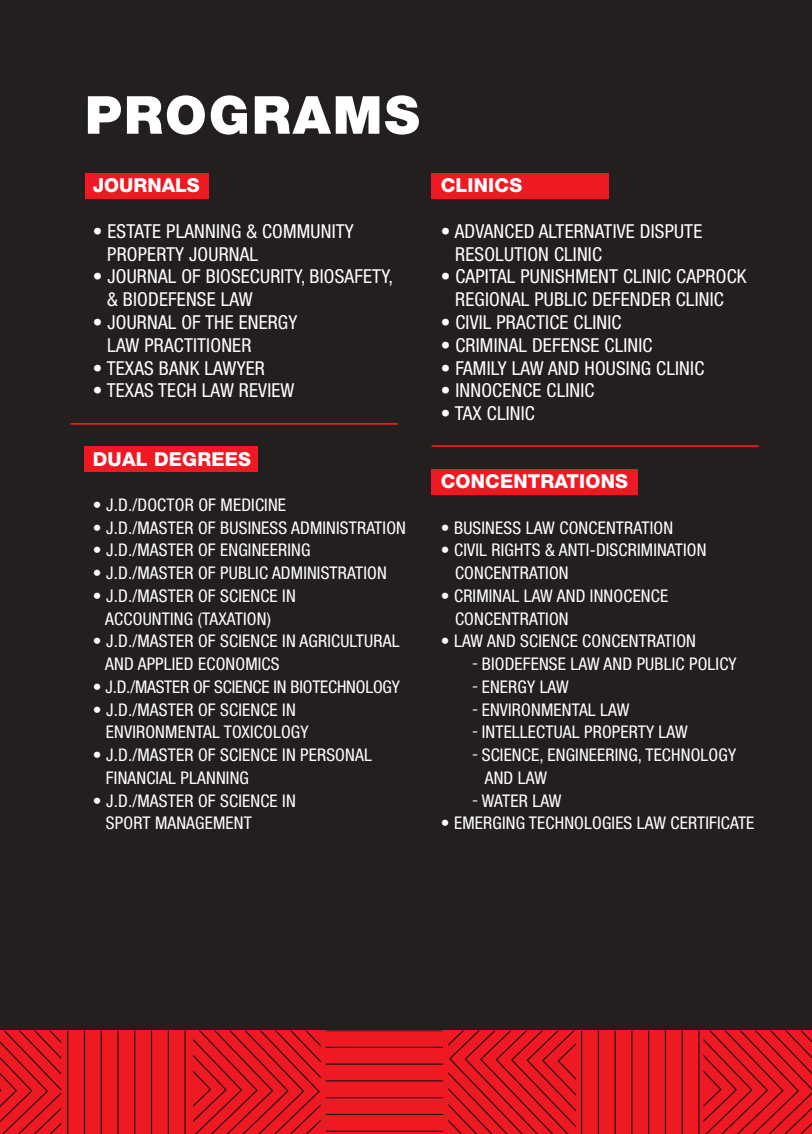
<style>
.page{position:relative;width:812px;height:1134px;background:#fff}
.page>*{position:absolute;margin:0;border:0;box-sizing:border-box;transform-origin:0 0}
.t1{font:900 52.5px "Helvetica Neue LT Std";letter-spacing:.04em;color:#fff}
.t2{font:condensed 19.25px/22.8px "Helvetica Neue LT Std";letter-spacing:.01em;color:#fff}
.t3{font:800 19.25px "Helvetica Neue LT Std";letter-spacing:.01em;color:#fff}
.t4{font:condensed 17.5px/22.8px "Helvetica Neue LT Std";letter-spacing:.01em;color:#fff}
.t5{font:condensed 17.5px "Helvetica Neue LT Std";letter-spacing:-.01em;color:#fff}
.s1{font-family:"Myriad Pro";font-stretch:normal}
</style>
<div class="page">
<div style="left:9px;top:0;width:803px;height:1134px;background:#241f1f"></div>
<div style="left:85px;top:173px;width:124px;height:26px;background:#ef1923"></div>
<div style="left:432px;top:173px;width:177px;height:26px;background:#ef1923"></div>
<div style="left:432px;top:469px;width:206px;height:26px;background:#ef1923"></div>
<div style="left:85px;top:446px;width:173px;height:26px;background:#ef1923"></div>
<svg style="left:61px;top:1031px;width:751px;height:103px;background:#dc1821"></svg>
<hr style="left:70px;top:423px;width:328px;height:2px;background:#ef1923">
<hr style="left:432px;top:445px;width:327px;height:2px;background:#ef1923">
<div style="left:0;top:0;width:61px;height:1134px;background:#241f1f"></div>
<svg style="left:0;top:1031px;width:61px;height:103px;background:#d81821"></svg>
<h1 class="t1" style="left:85px;top:84px;width:336px">PROGRAMS</h1>
<p class="t3" style="left:93px;top:174px;width:108px">JOURNALS</p>
<p class="t2" style="left:107px;top:220px;width:248px;text-indent:-14px">• ESTATE PLANNING &amp; COMMUNITY<br>PROPERTY JOURNAL</p>
<p class="t2" style="left:107px;top:265px;width:287px;text-indent:-14px">• JOURNAL OF BIOSECURITY, BIOSAFETY, &amp; BIODEFENSE LAW</p>
<p class="t2" style="left:107px;top:311px;width:192px;text-indent:-14px">• JOURNAL OF THE ENERGY<br>LAW PRACTITIONER</p>
<p class="t2" style="left:93px;top:356px;width:173px">• TEXAS BANK LAWYER</p>
<p class="t2" style="left:93px;top:379px;width:203px">• TEXAS TECH LAW REVIEW</p>
<p class="t3" style="left:93px;top:447px;width:160px">DUAL DEGREES</p>
<p class="t4" style="left:93px;top:493px;width:195px">• J.D./DOCTOR OF MEDICINE</p>
<p class="t4" style="left:93px;top:516px;width:315px">• J.D./MASTER OF BUSINESS ADMINISTRATION</p>
<p class="t4" style="left:93px;top:539px;width:219px">• J.D./MASTER OF ENGINEERING</p>
<p class="t4" style="left:93px;top:562px;width:295px">• J.D./MASTER OF PUBLIC ADMINISTRATION</p>
<p class="t4" style="left:105px;top:584px;width:192px;text-indent:-12px">• J.D./MASTER OF SCIENCE IN<br>ACCOUNTING (TAXATION)</p>
<p class="t4" style="left:105px;top:630px;width:296px;text-indent:-12px">• J.D./MASTER OF SCIENCE IN AGRICULTURAL<br>AND APPLIED ECONOMICS</p>
<p class="t5" style="left:93px;top:677px;width:309px">• J.D./MASTER OF SCIENCE IN BIOTECHNOLOGY</p>
<p class="t4" style="left:106px;top:698px;width:204px;text-indent:-13px">• J.D./MASTER OF SCIENCE IN<br>ENVIRONMENTAL TOXICOLOGY</p>
<p class="t4" style="left:106px;top:744px;width:267px;text-indent:-13px">• J.D./MASTER OF SCIENCE IN PERSONAL<br>FINANCIAL PLANNING</p>
<p class="t4" style="left:106px;top:789px;width:191px;text-indent:-13px">• J.D./MASTER OF SCIENCE IN<br>SPORT MANAGEMENT</p>
<p class="t3" style="left:441px;top:174px;width:83px">CLINICS</p>
<p class="t2" style="left:455px;top:220px;width:249px;text-indent:-14px">• ADVANCED ALTERNATIVE DISPUTE<br>RESOLUTION CLINIC</p>
<p class="t2" style="left:441px;top:265px;width:307px;text-align:center">• CAPITAL PUNISHMENT CLINIC CAPROCK<br>REGIONAL PUBLIC DEFENDER CLINIC</p>
<p class="t2" style="left:441px;top:311px;width:182px">• CIVIL PRACTICE CLINIC</p>
<p class="t2" style="left:441px;top:333px;width:213px">• CRIMINAL DEFENSE CLINIC</p>
<p class="t2" style="left:441px;top:356px;width:265px">• FAMILY LAW AND HOUSING CLINIC</p>
<p class="t2" style="left:441px;top:379px;width:155px">• INNOCENCE CLINIC</p>
<p class="t2" style="left:441px;top:402px;width:96px">• TAX CLINIC</p>
<p class="t3" style="left:441px;top:470px;width:189px">CONCENTRATIONS</p>
<p class="t4" style="left:441px;top:516px;width:234px">• BUSINESS LAW CONCENTRATION</p>
<p class="t4" style="left:455px;top:539px;width:253px;text-indent:-14px">• CIVIL RIGHTS &amp; ANTI-DISCRIMINATION<br>CONCENTRATION</p>
<p class="t4" style="left:455px;top:584px;width:215px;text-indent:-14px">• CRIMINAL LAW AND INNOCENCE<br>CONCENTRATION</p>
<p class="t4" style="left:441px;top:630px;width:257px">• LAW AND SCIENCE CONCENTRATION</p>
<p class="t4" style="left:472px;top:653px;width:266px"><span class="s1">-</span> BIODEFENSE LAW AND PUBLIC POLICY</p>
<p class="t4" style="left:472px;top:675px;width:98px"><span class="s1">-</span> ENERGY LAW</p>
<p class="t4" style="left:472px;top:698px;width:159px"><span class="s1">-</span> ENVIRONMENTAL LAW</p>
<p class="t4" style="left:472px;top:721px;width:217px"><span class="s1">-</span> INTELLECTUAL PROPERTY LAW</p>
<p class="t4" style="left:485px;top:744px;width:253px;text-indent:-12px"><span class="s1">-</span> SCIENCE, ENGINEERING, TECHNOLOGY<br>AND LAW</p>
<p class="t4" style="left:472px;top:789px;width:91px"><span class="s1">-</span> WATER LAW</p>
<p class="t4" style="left:441px;top:812px;width:315px">• EMERGING TECHNOLOGIES LAW CERTIFICATE</p>
</div>
